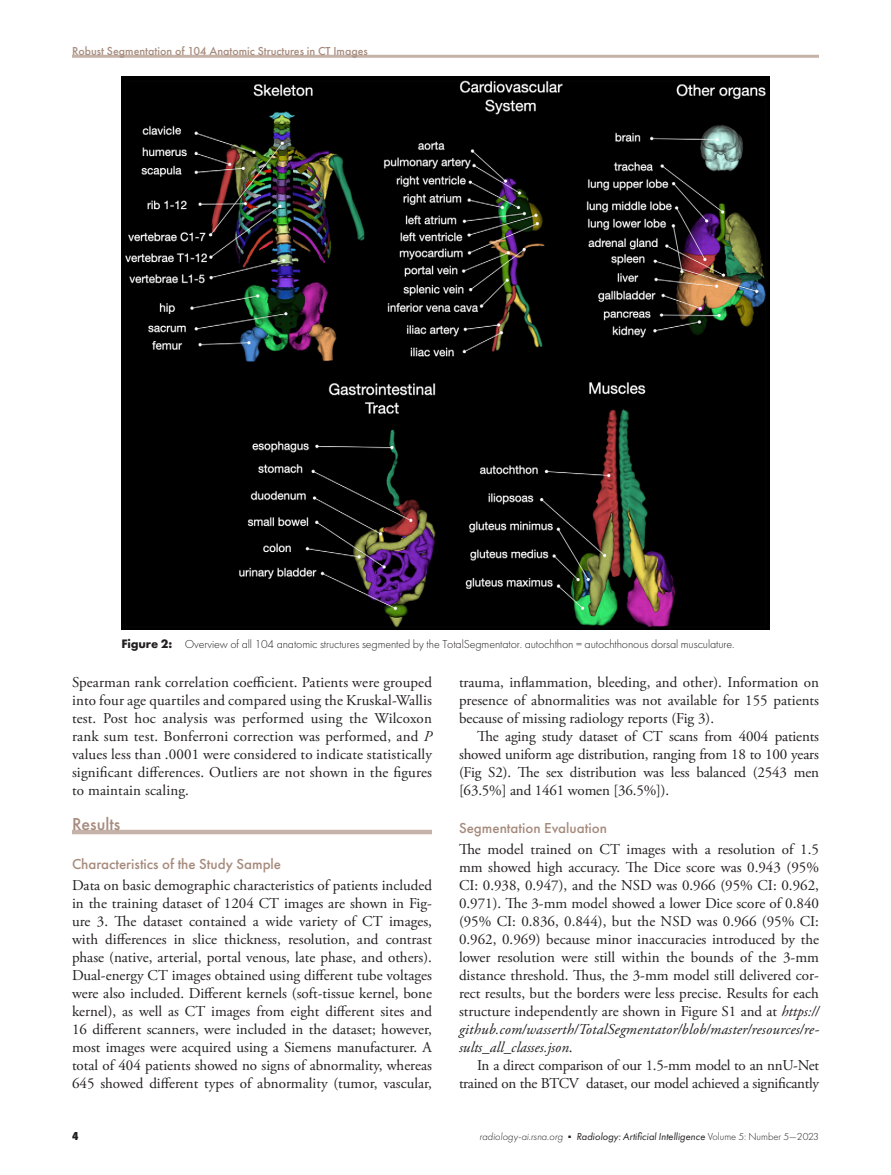
<style>
.page{position:relative;width:891px;height:1175px;background:#fff}
.page>*{position:absolute;margin:0;border:0;box-sizing:border-box;transform-origin:0 0}
.t1{font:500 18px "Futura PT";color:#a68b7d}
.t2{font:15px/18px "Adobe Garamond Pro";color:#231f20;text-align:justify}
.t3{font:15px/18px "Adobe Garamond Pro";letter-spacing:-.02em;color:#231f20;text-align:right}
.t4{font:500 15px "Futura PT";color:#a68b7d}
.t5{font:300 12px "Futura PT";letter-spacing:-.01em;color:#231f20}
.t6{font:500 12px "Futura PT";color:#a68b7d}
.t7{font:800 12px "Futura PT Cond";color:#231f20}
.t8{font:italic 10.5px "Futura PT";color:#231f20}
.s1{font-weight:700;font-size:12.75px}
.s2{font-style:italic}
.s3{font-weight:300}
.s4{font-weight:300;font-style:normal}
</style>
<div class="page">
<hr style="left:72px;top:55px;width:747px;height:3px;background:#c5b2a8">
<div style="left:72px;top:829px;width:360px;height:5px;background:#c5b2a8"></div>
<img style="left:122px;top:76px;width:648px;height:553px">
<p class="t6" style="left:72px;top:43px;width:297px">Robust Segmentation of 104 Anatomic Structures in CT Images</p>
<p class="t5" style="left:122px;top:637px;width:615px"><span class="s1">Figure 2:</span> Overview of all 104 anatomic structures segmented by the TotalSegmentator. autochthon = autochthonous dorsal musculature.</p>
<p class="t2" style="left:72px;top:674px;width:362px">Spearman rank correlation coefficient. Patients were grouped into four age quartiles and compared using the Kruskal-Wallis test. Post hoc analysis was performed using the Wilcoxon rank sum test. Bonferroni correction was performed, and <span class="s2">P </span>values less than .0001 were considered to indicate statistically significant differences. Outliers are not shown in the figures to maintain scaling.</p>
<p class="t1" style="left:72px;top:813px;width:50px">Results</p>
<p class="t4" style="left:72px;top:854px;width:211px">Characteristics of the Study Sample</p>
<p class="t2" style="left:72px;top:876px;width:362px">Data on basic demographic characteristics of patients included in the training dataset of 1204 CT images are shown in Fig&shy;ure 3. The dataset contained a wide variety of CT images, with differences in slice thickness, resolution, and contrast phase (native, arterial, portal venous, late phase, and others).<br>Dual-energy CT images obtained using different tube voltages were also included. Different kernels (soft-tissue kernel, bone kernel), as well as CT images from eight different sites and 16 different scanners, were included in the dataset; however, most images were acquired using a Siemens manufacturer. A total of 404 patients showed no signs of abnormality, whereas 645 showed different types of abnormality (tumor, vascular,</p>
<p class="t2" style="left:459px;top:674px;width:362px">trauma, inflammation, bleeding, and other). Information on presence of abnormalities was not available for 155 patients because of missing radiology reports (Fig 3).</p>
<p class="t2" style="left:459px;top:728px;width:362px;text-indent:18px">The aging study dataset of CT scans from 4004 patients showed uniform age distribution, ranging from 18 to 100 years (Fig S2). The sex distribution was less balanced (2543 men [63.5%] and 1461 women [36.5%]).</p>
<p class="t4" style="left:459px;top:818px;width:149px">Segmentation Evaluation</p>
<p class="t2" style="left:459px;top:840px;width:362px">The model trained on CT images with a resolution of 1.5 mm showed high accuracy. The Dice score was 0.943 (95% CI: 0.938, 0.947), and the NSD was 0.966 (95% CI: 0.962, 0.971). The 3-mm model showed a lower Dice score of 0.840 (95% CI: 0.836, 0.844), but the NSD was 0.966 (95% CI:<br>0.962, 0.969) because minor inaccuracies introduced by the lower resolution were still within the bounds of the 3-mm distance threshold. Thus, the 3-mm model still delivered cor&shy;rect results, but the borders were less precise. Results for each structure independently are shown in Figure S1 and at <span class="s2">https:// github.com/wasserth/TotalSegmentator/blob/master/resources/re&shy;sults_all_classes.json</span>.</p>
<p class="t3" style="left:459px;top:1056px;width:362px">In a direct comparison of our 1.5-mm model to an nnU-Net trained on the BTCV dataset, our model achieved a significantly</p>
<p class="t7" style="left:72px;top:1128px;width:8px">4</p>
<p class="t8" style="left:480px;top:1130px;width:341px"><span class="s3">radiology-ai.rsna.org</span> <sup>■</sup> Radiology: Artificial Intelligence <span class="s4">Volume 5: Number 5—2023</span></p>
</div>
